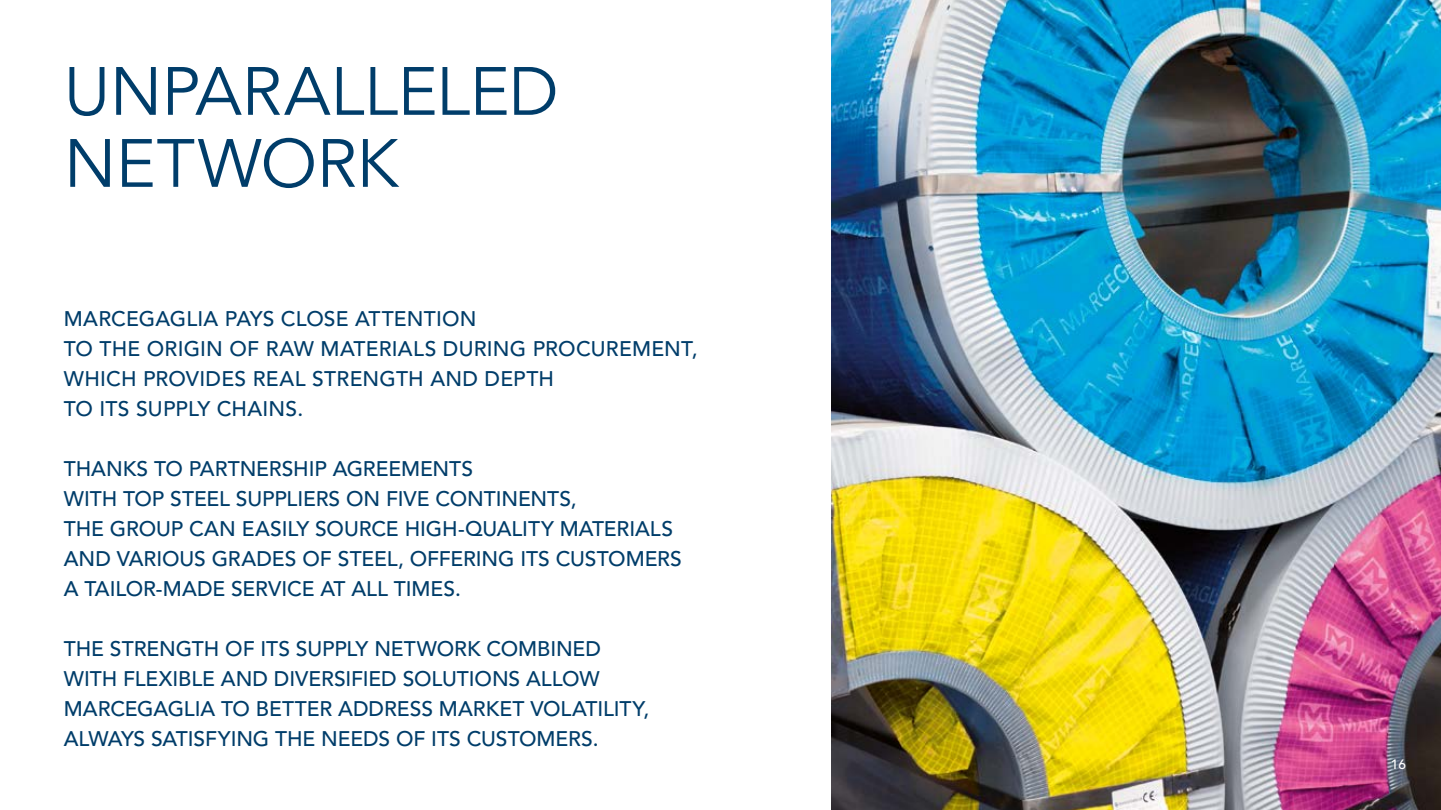
<style>
.page{position:relative;width:1441px;height:810px;background:#fff}
.page>*{position:absolute;margin:0;border:0;box-sizing:border-box;transform-origin:0 0}
.t1{font:67.5px/72px "Avenir LT Std";letter-spacing:-.005em;color:#003d6a}
.t2{font:500 21px/30px "Avenir LT Std";letter-spacing:-.005em;color:#003d6a}
.t3{font:500 13.5px "Avenir LT Std";color:#fff}
</style>
<div class="page">
<img style="left:831px;top:0;width:609px;height:810px">
<h1 class="t1" style="left:64px;top:57px;width:496px">UNPARALLELED<br>NETWORK</h1>
<p class="t2" style="left:64px;top:304px;width:635px">MARCEGAGLIA PAYS CLOSE ATTENTION<br>TO THE ORIGIN OF RAW MATERIALS DURING PROCUREMENT, WHICH PROVIDES REAL STRENGTH AND DEPTH<br>TO ITS SUPPLY CHAINS.</p>
<p class="t2" style="left:64px;top:455px;width:619px">THANKS TO PARTNERSHIP AGREEMENTS<br>WITH TOP STEEL SUPPLIERS ON FIVE CONTINENTS,<br>THE GROUP CAN EASILY SOURCE HIGH-QUALITY MATERIALS AND VARIOUS GRADES OF STEEL, OFFERING ITS CUSTOMERS A TAILOR-MADE SERVICE AT ALL TIMES.</p>
<p class="t2" style="left:64px;top:635px;width:587px">THE STRENGTH OF ITS SUPPLY NETWORK COMBINED WITH FLEXIBLE AND DIVERSIFIED SOLUTIONS ALLOW MARCEGAGLIA TO BETTER ADDRESS MARKET VOLATILITY, ALWAYS SATISFYING THE NEEDS OF ITS CUSTOMERS.</p>
<p class="t3" style="left:1390px;top:757px;width:17px">16</p>
</div>
